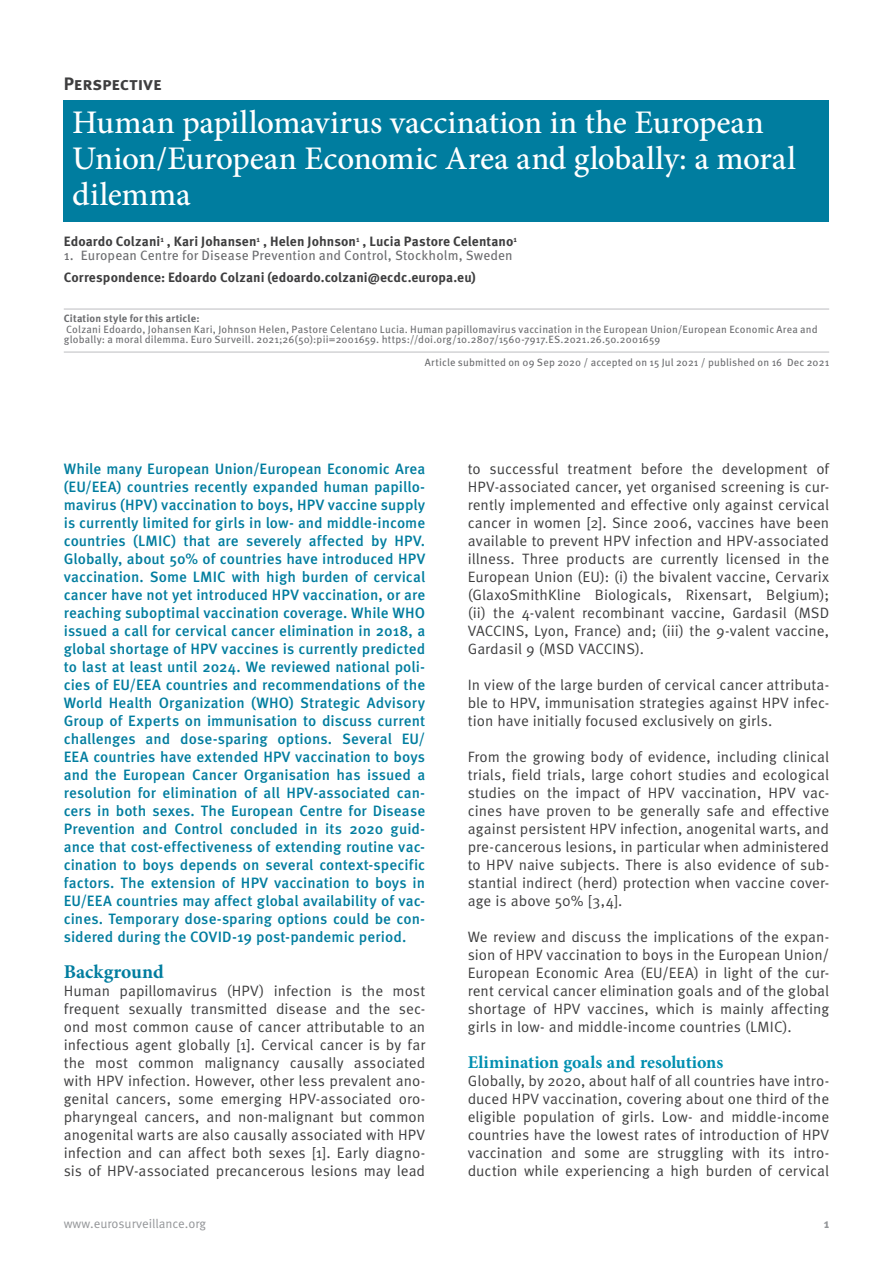
<style>
.page{position:relative;width:893px;height:1263px;background:#fff}
.page>*{position:absolute;margin:0;border:0;box-sizing:border-box;transform-origin:0 0}
.t1{font:500 33px/36px "Minion Pro";letter-spacing:-.005em;color:#fff}
.t2{font:700 19.5px "Minion Pro";letter-spacing:-.005em;color:#007d9f}
.t3{font:700 18px "Minion Pro";letter-spacing:-.005em;color:#008fb0}
.t4{font:700 18px "Meta Pro";letter-spacing:.005em;color:#3e3e3f}
.t5{font:15px/18px "Meta Pro";color:#3e3e3f;text-align:justify}
.t6{font:500 15px/18px "Meta Pro";color:#007d9f;text-align:justify}
.t7{font:700 13.5px "Meta Pro";letter-spacing:.005em;color:#3e3e3f}
.t8{font:13.5px "Meta Pro";letter-spacing:.005em;color:#6c6d70}
.t9{font:12.75px "Meta Pro";color:#939598}
.t10{font:700 12.75px "Meta Pro";color:#939598}
.t11{font:10.5px/10.5px "Meta Pro";letter-spacing:.015em;color:#6c6d70}
.t12{font:700 10.5px "Meta Pro";letter-spacing:.015em;color:#6c6d70}
</style>
<div class="page">
<hr style="left:64px;top:309px;width:765px;height:1px;background:#bcbdc0">
<hr style="left:64px;top:352px;width:765px;height:1px;background:#bcbdc0">
<div style="left:64px;top:100px;width:765px;height:122px;background:#007d9f"></div>
<p class="t4" style="left:64px;top:72px;width:99px">Perspective</p>
<h1 class="t1" style="left:72px;top:104px;width:725px">Human papillomavirus vaccination in the European<br>Union/European Economic Area and globally: a moral dilemma</h1>
<p class="t7" style="left:64px;top:233px;width:455px">Edoardo Colzani<sup>1</sup> , Kari Johansen<sup>1</sup> , Helen Johnson<sup>1</sup> , Lucia Pastore Celentano<sup>1</sup></p>
<p class="t8" style="left:64px;top:247px;width:450px">1. European Centre for Disease Prevention and Control, Stockholm, Sweden</p>
<p class="t7" style="left:64px;top:269px;width:414px">Correspondence: Edoardo Colzani (edoardo.colzani@ecdc.europa.eu)</p>
<p class="t12" style="left:64px;top:312px;width:137px">Citation style for this article:</p>
<p class="t11" style="left:64px;top:324px;width:755px">Colzani Edoardo, Johansen Kari, Johnson Helen, Pastore Celentano Lucia. Human papillomavirus vaccination in the European Union/European Economic Area and globally: a moral dilemma. Euro Surveill. 2021;26(50):pii=2001659. https://doi.org/10.2807/1560-7917.ES.2021.26.50.2001659</p>
<p class="t11" style="left:425px;top:358px;width:406px">Article submitted on 09 Sep 2020 / accepted on 15 Jul 2021 / published on 16 Dec 2021</p>
<p class="t6" style="left:64px;top:460px;width:363px">While many European Union/European Economic Area (EU/EEA) countries recently expanded human papillo&shy;mavirus (HPV) vaccination to boys, HPV vaccine supply is currently limited for girls in low- and middle-income countries (LMIC) that are severely affected by HPV.<br>Globally, about 50% of countries have introduced HPV vaccination. Some LMIC with high burden of cervical cancer have not yet introduced HPV vaccination, or are reaching suboptimal vaccination coverage. While WHO issued a call for cervical cancer elimination in 2018, a global shortage of HPV vaccines is currently predicted to last at least until 2024. We reviewed national poli&shy;cies of EU/EEA countries and recommendations of the World Health Organization (WHO) Strategic Advisory Group of Experts on immunisation to discuss current challenges and dose-sparing options. Several EU/ EEA countries have extended HPV vaccination to boys and the European Cancer Organisation has issued a resolution for elimination of all HPV-associated can&shy;cers in both sexes. The European Centre for Disease Prevention and Control concluded in its 2020 guid&shy;ance that cost-effectiveness of extending routine vac&shy;cination to boys depends on several context-specific factors. The extension of HPV vaccination to boys in EU/EEA countries may affect global availability of vac&shy;cines. Temporary dose-sparing options could be con&shy;sidered during the COVID-19 post-pandemic period.</p>
<h2 class="t2" style="left:64px;top:958px;width:101px">Background</h2>
<p class="t5" style="left:64px;top:982px;width:363px">Human papillomavirus (HPV) infection is the most frequent sexually transmitted disease and the sec&shy;ond most common cause of cancer attributable to an infectious agent globally [1]. Cervical cancer is by far the most common malignancy causally associated with HPV infection. However, other less prevalent ano&shy;genital cancers, some emerging HPV-associated oro&shy;pharyngeal cancers, and non-malignant but common anogenital warts are also causally associated with HPV infection and can affect both sexes [1]. Early diagno&shy;sis of HPV-associated precancerous lesions may lead</p>
<p class="t5" style="left:468px;top:460px;width:363px">to successful treatment before the development of HPV-associated cancer, yet organised screening is cur&shy;rently implemented and effective only against cervical cancer in women [2]. Since 2006, vaccines have been available to prevent HPV infection and HPV-associated illness. Three products are currently licensed in the European Union (EU): (i) the bivalent vaccine, Cervarix (GlaxoSmithKline Biologicals, Rixensart, Belgium); (ii) the 4-valent recombinant vaccine, Gardasil (MSD VACCINS, Lyon, France) and; (iii) the 9-valent vaccine, Gardasil 9 (MSD VACCINS).</p>
<p class="t5" style="left:468px;top:676px;width:363px">In view of the large burden of cervical cancer attributa&shy;ble to HPV, immunisation strategies against HPV infec&shy;tion have initially focused exclusively on girls.</p>
<p class="t5" style="left:468px;top:748px;width:363px">From the growing body of evidence, including clinical trials, field trials, large cohort studies and ecological studies on the impact of HPV vaccination, HPV vac&shy;cines have proven to be generally safe and effective against persistent HPV infection, anogenital warts, and pre-cancerous lesions, in particular when administered to HPV naive subjects. There is also evidence of sub&shy;stantial indirect (herd) protection when vaccine cover&shy;age is above 50% [3,4].</p>
<p class="t5" style="left:468px;top:928px;width:363px">We review and discuss the implications of the expan&shy;sion of HPV vaccination to boys in the European Union/ European Economic Area (EU/EEA) in light of the cur&shy;rent cervical cancer elimination goals and of the global shortage of HPV vaccines, which is mainly affecting girls in low- and middle-income countries (LMIC).</p>
<p class="t3" style="left:468px;top:1049px;width:257px">Elimination goals and resolutions</p>
<p class="t5" style="left:468px;top:1072px;width:363px">Globally, by 2020, about half of all countries have intro&shy;duced HPV vaccination, covering about one third of the eligible population of girls. Low- and middle-income countries have the lowest rates of introduction of HPV vaccination and some are struggling with its intro&shy;duction while experiencing a high burden of cervical</p>
<p class="t9" style="left:64px;top:1215px;width:144px">www.eurosurveillance.org</p>
<p class="t10" style="left:824px;top:1215px;width:7px">1</p>
</div>
